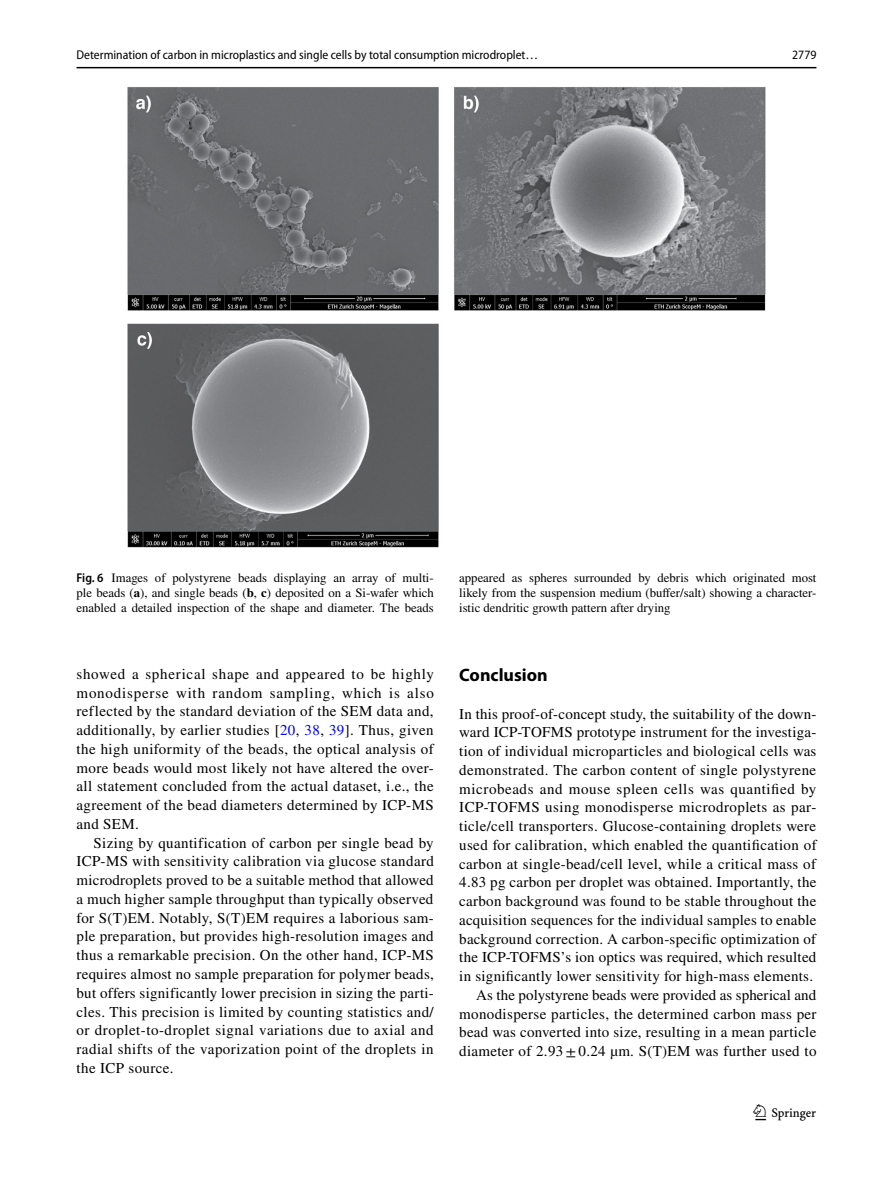
<style>
.page{position:relative;width:893px;height:1187px;background:#fff}
.page>*{position:absolute;margin:0;border:0;box-sizing:border-box;transform-origin:0 0}
.t1{font:22.5px "Springnew Regular 3";color:#000}
.t2{font:700 18px "Myriad Pro";color:#000}
.t3{font:15px/18.8px "STIX";letter-spacing:.02em;color:#000;text-align:justify}
.t4{font:12.75px/15px "STIX";color:#000;text-align:justify}
.t5{font:12.75px "Myriad Pro Semi Cn 3";color:#000}
.t6{font:semi-condensed 12.75px "Myriad Pro";color:#000}
.s1{font-family:"Myriad Pro";font-weight:600;font-stretch:semi-condensed}
.s2{font-weight:700}
.s3{color:#00f}
</style>
<div class="page">
<hr style="left:77px;top:67px;width:739px;height:1px;background:#000">
<img style="left:128px;top:87px;width:637px;height:460px">
<p class="t5" style="left:77px;top:48px;width:463px">Determination of carbon in microplastics and single cells by total consumption microdroplet…</p>
<p class="t6" style="left:792px;top:48px;width:26px">2779</p>
<p class="t4" style="left:77px;top:571px;width:359px"><span class="s1">Fig. 6</span> Images of polystyrene beads displaying an array of multi&shy;ple beads (<span class="s2">a</span>), and single beads (<span class="s2">b</span>, <span class="s2">c</span>) deposited on a Si-wafer which enabled a detailed inspection of the shape and diameter. The beads</p>
<p class="t4" style="left:459px;top:571px;width:359px">appeared as spheres surrounded by debris which originated most likely from the suspension medium (buffer/salt) showing a character&shy;istic dendritic growth pattern after drying</p>
<p class="t3" style="left:77px;top:665px;width:359px">showed a spherical shape and appeared to be highly monodisperse with random sampling, which is also reflected by the standard deviation of the SEM data and, additionally, by earlier studies [<span class="s3">20</span>, <span class="s3">38</span>, <span class="s3">39</span>]. Thus, given the high uniformity of the beads, the optical analysis of more beads would most likely not have altered the over&shy;all statement concluded from the actual dataset, i.e., the agreement of the bead diameters determined by ICP-MS and SEM.</p>
<p class="t3" style="left:77px;top:834px;width:359px;text-indent:17px">Sizing by quantification of carbon per single bead by ICP-MS with sensitivity calibration via glucose standard microdroplets proved to be a suitable method that allowed a much higher sample throughput than typically observed for S(T)EM. Notably, S(T)EM requires a laborious sam&shy;ple preparation, but provides high-resolution images and thus a remarkable precision. On the other hand, ICP-MS requires almost no sample preparation for polymer beads, but offers significantly lower precision in sizing the parti&shy;cles. This precision is limited by counting statistics and/ or droplet-to-droplet signal variations due to axial and radial shifts of the vaporization point of the droplets in the ICP source.</p>
<p class="t2" style="left:459px;top:663px;width:90px">Conclusion</p>
<p class="t3" style="left:459px;top:705px;width:359px;text-align:right">In this proof-of-concept study, the suitability of the down&shy;ward ICP-TOFMS prototype instrument for the investiga&shy;tion of individual microparticles and biological cells was demonstrated. The carbon content of single polystyrene microbeads and mouse spleen cells was quantified by ICP-TOFMS using monodisperse microdroplets as par&shy;ticle/cell transporters. Glucose-containing droplets were used for calibration, which enabled the quantification of carbon at single-bead/cell level, while a critical mass of 4.83 pg carbon per droplet was obtained. Importantly, the carbon background was found to be stable throughout the acquisition sequences for the individual samples to enable background correction. A carbon-specific optimization of the ICP-TOFMS’s ion optics was required, which resulted in significantly lower sensitivity for high-mass elements.<br>As the polystyrene beads were provided as spherical and monodisperse particles, the determined carbon mass per bead was converted into size, resulting in a mean particle diameter of 2.93±0.24 µm. S(T)EM was further used to</p>
<h1 class="t1" style="left:755px;top:1104px;width:62px">1 3</h1>
</div>
